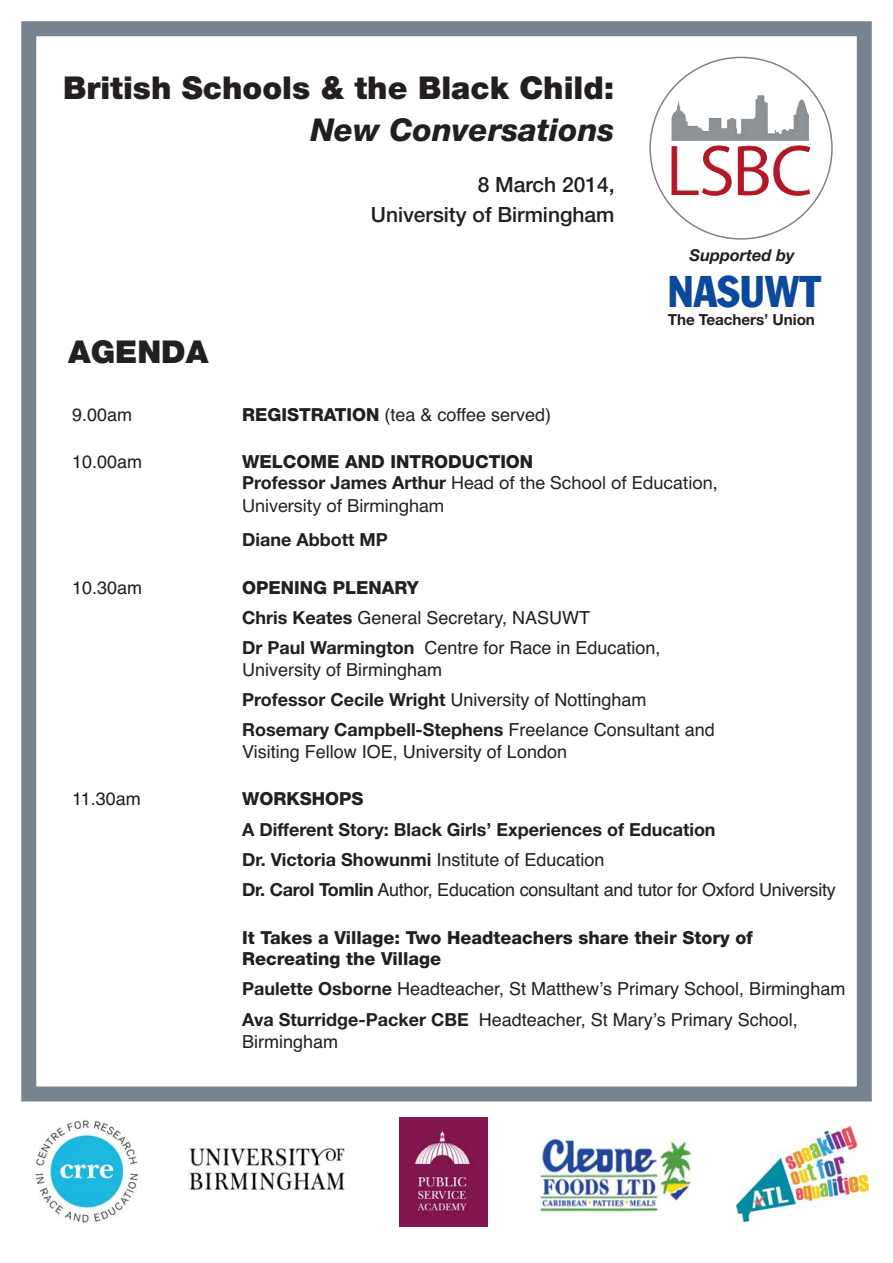
<style>
.page{position:relative;width:893px;height:1263px;background:#fff}
.page>*{position:absolute;margin:0;border:0;box-sizing:border-box;transform-origin:0 0}
.t1{font:condensed 43.65px "Franklin Gothic";color:#0c499c}
.t2{font:900 31.5px "Helvetica Neue";color:#231f20}
.t3{font:italic 800 31.5px "Helvetica Neue";color:#231f20}
.t4{font:500 21px/29.5px "Helvetica Neue";color:#231f20;text-align:right}
.t5{font:18px/30.3px "Helvetica";color:#231f20}
.t6{font:700 18px "Helvetica Neue";color:#231f20}
.t7{font:18px/21.9px "Helvetica Neue";color:#231f20}
.t8{font:800 18px/21.6px "Helvetica Neue";color:#231f20}
.t9{font:italic 700 16.35px "Helvetica Neue";color:#231f20}
.t10{font:700 15.3px "Helvetica Neue";letter-spacing:-.005em;color:#231f20}
.s1{font-family:"Helvetica Neue";font-weight:800}
.s2{font-weight:800}
.s3{font-weight:700}
.s4{font-family:"Helvetica Neue";font-weight:700}
.s5{font-family:"Helvetica";font-weight:400}
</style>
<div class="page">
<div style="left:21px;top:21px;width:851px;height:1080px;border:15px solid #778490"></div>
<svg style="left:649px;top:57px;width:184px;height:183px"></svg>
<img style="left:35px;top:1120px;width:103px;height:103px">
<img style="left:189px;top:1148px;width:156px;height:42px">
<img style="left:539px;top:1135px;width:152px;height:78px">
<img style="left:737px;top:1127px;width:131px;height:94px">
<img style="left:399px;top:1118px;width:89px;height:109px">
<h2 class="t2" style="left:63px;top:77px;width:553px">British Schools &amp; the Black Child:</h2>
<h2 class="t3" style="left:311px;top:118px;width:305px">New Conversations</h2>
<p class="t4" style="left:371px;top:172px;width:245px">8 March 2014,<br>University of Birmingham</p>
<h2 class="t2" style="left:68px;top:340px;width:142px">AGENDA</h2>
<p class="t9" style="left:689px;top:249px;width:107px">Supported by</p>
<h1 class="t1" style="left:668px;top:276px;width:154px">NASUWT</h1>
<p class="t10" style="left:668px;top:314px;width:149px">The Teachers’ Union</p>
<p class="t5" style="left:72px;top:401px;width:62px">9.00am</p>
<p class="t5" style="left:242px;top:401px;width:310px"><span class="s1">REGISTRATION</span> (tea &amp; coffee served)</p>
<p class="t5" style="left:72px;top:448px;width:72px">10.00am</p>
<p class="t7" style="left:242px;top:452px;width:477px"><span class="s2">WELCOME AND INTRODUCTION<br></span><span class="s3">Professor James Arthur</span> Head of the School of Education,<br>University of Birmingham</p>
<p class="t6" style="left:242px;top:534px;width:147px">Diane Abbott MP</p>
<p class="t5" style="left:72px;top:574px;width:72px">10.30am</p>
<p class="t8" style="left:242px;top:578px;width:178px">OPENING PLENARY</p>
<p class="t5" style="left:242px;top:604px;width:420px"><span class="s4">Chris Keates</span> General Secretary, NASUWT<br><span class="s4">Dr Paul Warmington</span> Centre for Race in Education,</p>
<p class="t5" style="left:242px;top:656px;width:406px">University of Birmingham<br><span class="s4">Professor Cecile Wright</span> University of Nottingham</p>
<p class="t6" style="left:242px;top:724px;width:474px">Rosemary Campbell-Stephens <span class="s5">Freelance Consultant and</span></p>
<p class="t5" style="left:242px;top:739px;width:326px">Visiting Fellow IOE, University of London</p>
<p class="t5" style="left:72px;top:786px;width:70px">11.30am</p>
<p class="t8" style="left:242px;top:790px;width:123px">WORKSHOPS</p>
<p class="t6" style="left:242px;top:823px;width:475px">A Different Story: Black Girls’ Experiences of Education</p>
<p class="t5" style="left:242px;top:846px;width:595px"><span class="s4">Dr. Victoria Showunmi</span> Institute of Education<br><span class="s4">Dr. Carol Tomlin</span> Author, Education consultant and tutor for Oxford University</p>
<p class="t8" style="left:242px;top:928px;width:512px">It Takes a Village: Two Headteachers share their Story of<br>Recreating the Village</p>
<p class="t5" style="left:242px;top:976px;width:605px"><span class="s4">Paulette Osborne</span> Headteacher, St Matthewʼs Primary School, Birmingham<br><span class="s4">Ava Sturridge-Packer CBE</span> Headteacher, St Maryʼs Primary School,</p>
<p class="t5" style="left:242px;top:1028px;width:98px">Birmingham</p>
</div>
